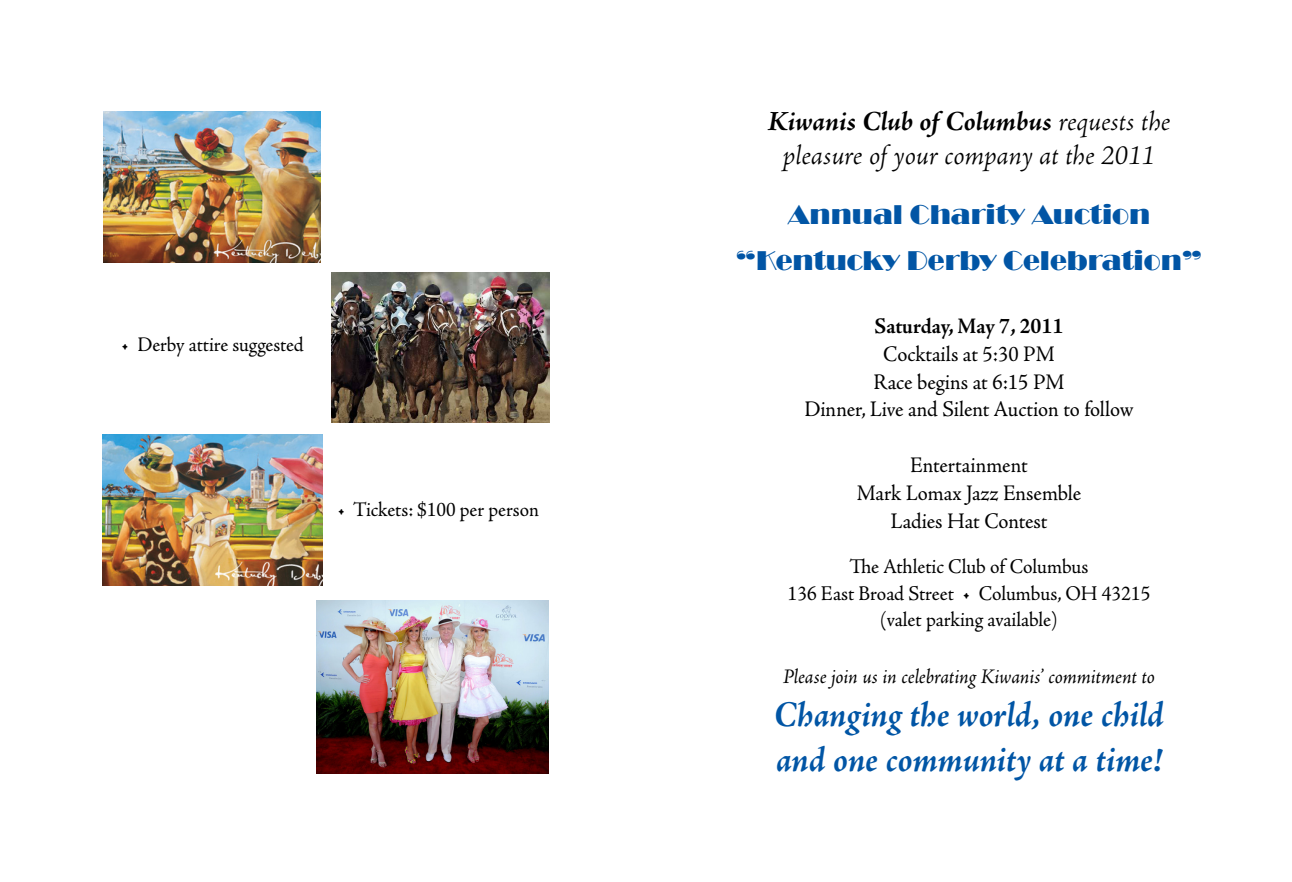
<style>
.page{position:relative;width:1292px;height:882px;background:#fff}
.page>*{position:absolute;margin:0;border:0;box-sizing:border-box;transform-origin:0 0}
.t1{font:italic 700 36.75px "Adobe Jenson Pro";letter-spacing:-.005em;color:#0155a5;scale:.94 1}
.t2{font:28px "Broadway";color:#0155a5}
.t3{font:italic 700 28px "Adobe Jenson Pro";letter-spacing:-.005em;color:#000}
.t4{font:italic 300 28px "Adobe Jenson Pro";letter-spacing:-.005em;color:#000}
.t5{font:22.22px "Adobe Jenson Pro";letter-spacing:-.005em;color:#000;scale:.94 1}
.t6{font:700 22.22px "Adobe Jenson Pro";letter-spacing:-.005em;color:#000;scale:.94 1}
.t7{font:21px "Adobe Jenson Pro";letter-spacing:-.005em;color:#000;scale:.94 1}
.t8{font:italic 21px "Adobe Jenson Pro";letter-spacing:-.005em;color:#000;scale:.94 1}
.t9{font:20.82px "Adobe Jenson Pro";letter-spacing:-.005em;color:#000;scale:.94 1}
.t10{font:19.25px "Times New Roman";color:#000}
.s1{font-weight:300}
</style>
<div class="page">
<img style="left:331px;top:272px;width:218px;height:151px">
<img style="left:316px;top:601px;width:232px;height:172px">
<img style="left:102px;top:434px;width:220px;height:152px">
<img style="left:103px;top:111px;width:218px;height:152px">
<p class="t10" style="left:123px;top:328px;width:185px">Race begins at 6:00 PM</p>
<p class="t9" style="left:121px;top:333px;width:196px">• Derby attire suggested</p>
<p class="t9" style="left:337px;top:498px;width:216px">• Tickets: $100 per person</p>
<p class="t3" style="left:767px;top:106px;width:404px">Kiwanis Club of Columbus <span class="s1">requests the</span></p>
<p class="t4" style="left:783px;top:139px;width:374px">pleasure of your company at the 2011</p>
<p class="t2" style="left:787px;top:199px;width:364px">Annual Charity Auction</p>
<p class="t2" style="left:736px;top:244px;width:467px">“Kentucky Derby Celebration”</p>
<p class="t6" style="left:874px;top:313px;width:202px">Saturday, May 7, 2011</p>
<p class="t5" style="left:883px;top:341px;width:184px">Cocktails at 5:30 PM</p>
<p class="t5" style="left:873px;top:369px;width:205px">Race begins at 6:15 PM</p>
<p class="t5" style="left:804px;top:397px;width:352px">Dinner, Live and Silent Auction to follow</p>
<p class="t5" style="left:910px;top:453px;width:126px">Entertainment</p>
<p class="t5" style="left:856px;top:480px;width:240px">Mark Lomax Jazz Ensemble</p>
<p class="t5" style="left:890px;top:508px;width:169px">Ladies Hat Contest</p>
<p class="t7" style="left:849px;top:555px;width:256px">The Athletic Club of Columbus</p>
<p class="t7" style="left:787px;top:581px;width:387px">136 East Broad Street • Columbus, OH 43215</p>
<p class="t7" style="left:880px;top:607px;width:190px">(valet parking available)</p>
<p class="t8" style="left:783px;top:664px;width:397px">Please join us in celebrating Kiwanis’ commitment to</p>
<p class="t1" style="left:774px;top:694px;width:416px">Changing the world, one child</p>
<p class="t1" style="left:776px;top:738px;width:412px">and one community at a time!</p>
</div>
